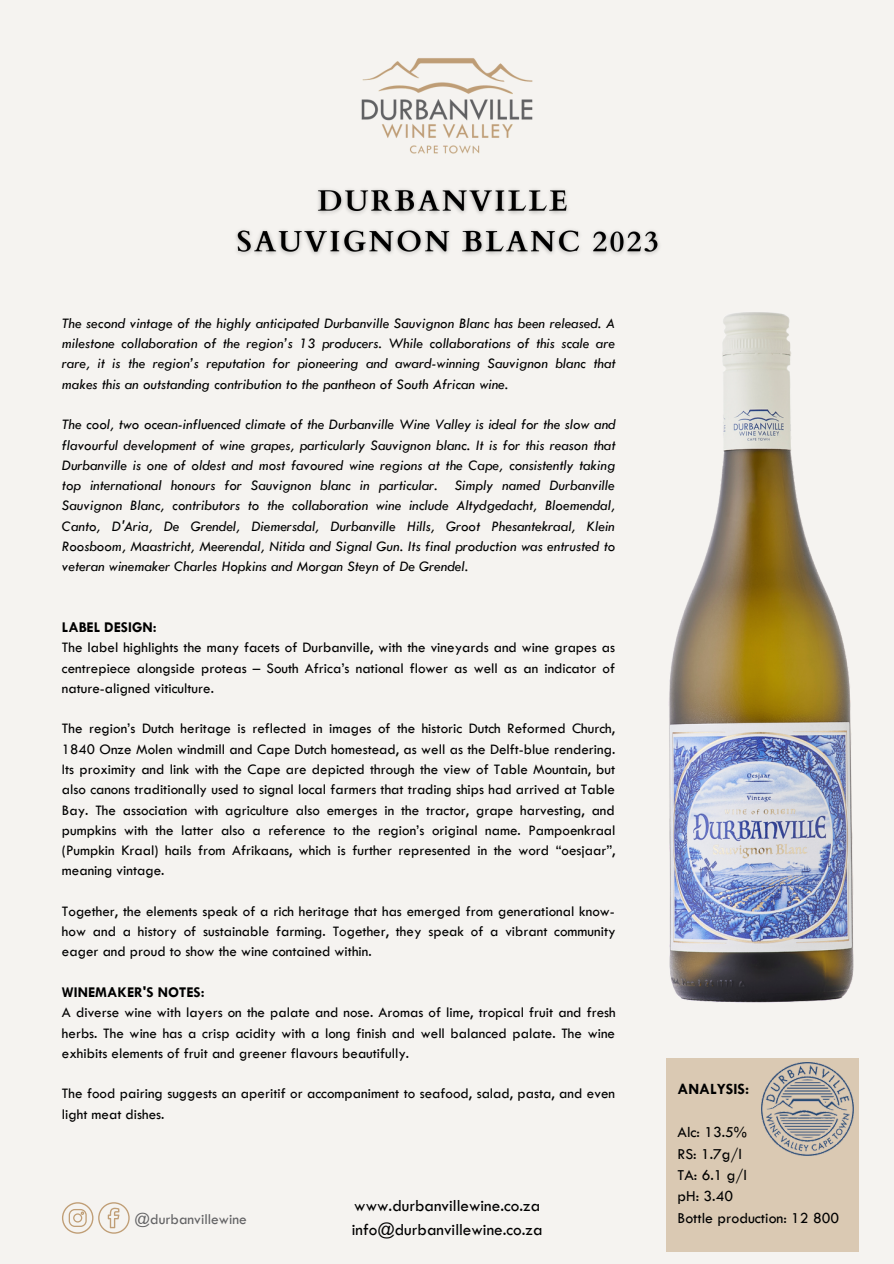
<style>
.page{position:relative;width:894px;height:1264px;background:#fff}
.page>*{position:absolute;margin:0;border:0;box-sizing:border-box;transform-origin:0 0}
.t1{font:17.25px/23.7px "Tw Cen";color:#000}
.t2{font:15.75px/21.5px "Tw Cen";color:#000}
.t3{font:700 15.75px "Tw Cen";color:#000}
.t4{font:15.3px "Tw Cen";color:#636365}
.t5{font:15px/20.2px "Tw Cen";color:#000;text-align:justify}
.t6{font:italic 15px/20.2px "Tw Cen";color:#000;text-align:justify}
.t7{font:700 15px "Tw Cen";color:#000}
</style>
<div class="page">
<div style="left:0;top:0;width:893px;height:1263px;background:#f5f3f0"></div>
<img style="left:361px;top:58px;width:172px;height:96px">
<svg style="left:62px;top:1202px;width:68px;height:31px"></svg>
<div style="left:666px;top:1058px;width:192px;height:192px;background:#dac9b3"></div>
<img style="left:761px;top:1093px;width:92px;height:62px">
<img style="left:434px;top:146px;width:425px;height:947px">
<img style="left:236px;top:175px;width:433px;height:97px">
<p class="t6" style="left:62px;top:313px;width:555px">The second vintage of the highly anticipated Durbanville Sauvignon Blanc has been released. A milestone collaboration of the region’s 13 producers. While collaborations of this scale are rare, it is the region’s reputation for pioneering and award-winning Sauvignon blanc that makes this an outstanding contribution to the pantheon of South African wine.</p>
<p class="t6" style="left:62px;top:414px;width:555px">The cool, two ocean-influenced climate of the Durbanville Wine Valley is ideal for the slow and flavourful development of wine grapes, particularly Sauvignon blanc. It is for this reason that Durbanville is one of oldest and most favoured wine regions at the Cape, consistently taking top international honours for Sauvignon blanc in particular. Simply named Durbanville Sauvignon Blanc, contributors to the collaboration wine include Altydgedacht, Bloemendal, Canto, D'Aria, De Grendel, Diemersdal, Durbanville Hills, Groot Phesantekraal, Klein Roosboom, Maastricht, Meerendal, Nitida and Signal Gun. Its final production was entrusted to veteran winemaker Charles Hopkins and Morgan Steyn of De Grendel.</p>
<p class="t7" style="left:62px;top:619px;width:96px">LABEL DESIGN:</p>
<p class="t5" style="left:62px;top:637px;width:554px">The label highlights the many facets of Durbanville, with the vineyards and wine grapes as centrepiece alongside proteas – South Africa’s national flower as well as an indicator of nature-aligned viticulture.</p>
<p class="t5" style="left:62px;top:718px;width:555px">The region’s Dutch heritage is reflected in images of the historic Dutch Reformed Church, 1840 Onze Molen windmill and Cape Dutch homestead, as well as the Delft-blue rendering.<br>Its proximity and link with the Cape are depicted through the view of Table Mountain, but also canons traditionally used to signal local farmers that trading ships had arrived at Table Bay. The association with agriculture also emerges in the tractor, grape harvesting, and pumpkins with the latter also a reference to the region’s original name. Pampoenkraal (Pumpkin Kraal) hails from Afrikaans, which is further represented in the word “oesjaar”, meaning vintage.</p>
<p class="t5" style="left:62px;top:901px;width:555px">Together, the elements speak of a rich heritage that has emerged from generational know&shy;how and a history of sustainable farming. Together, they speak of a vibrant community eager and proud to show the wine contained within.</p>
<p class="t7" style="left:62px;top:984px;width:144px">WINEMAKER'S NOTES:</p>
<p class="t5" style="left:62px;top:1002px;width:555px">A diverse wine with layers on the palate and nose. Aromas of lime, tropical fruit and fresh herbs. The wine has a crisp acidity with a long finish and well balanced palate. The wine exhibits elements of fruit and greener flavours beautifully.</p>
<p class="t5" style="left:62px;top:1083px;width:554px">The food pairing suggests an aperitif or accompaniment to seafood, salad, pasta, and even light meat dishes.</p>
<p class="t4" style="left:135px;top:1210px;width:114px">@durbanvillewine</p>
<p class="t1" style="left:351px;top:1194px;width:192px">www.durbanvillewine.co.za info@durbanvillewine.co.za</p>
<p class="t3" style="left:677px;top:1080px;width:73px">ANALYSIS:</p>
<p class="t2" style="left:677px;top:1121px;width:163px">Alc: 13.5%<br>RS: 1.7g/l<br>TA: 6.1 g/l<br>pH: 3.40<br>Bottle production: 12 800</p>
</div>
